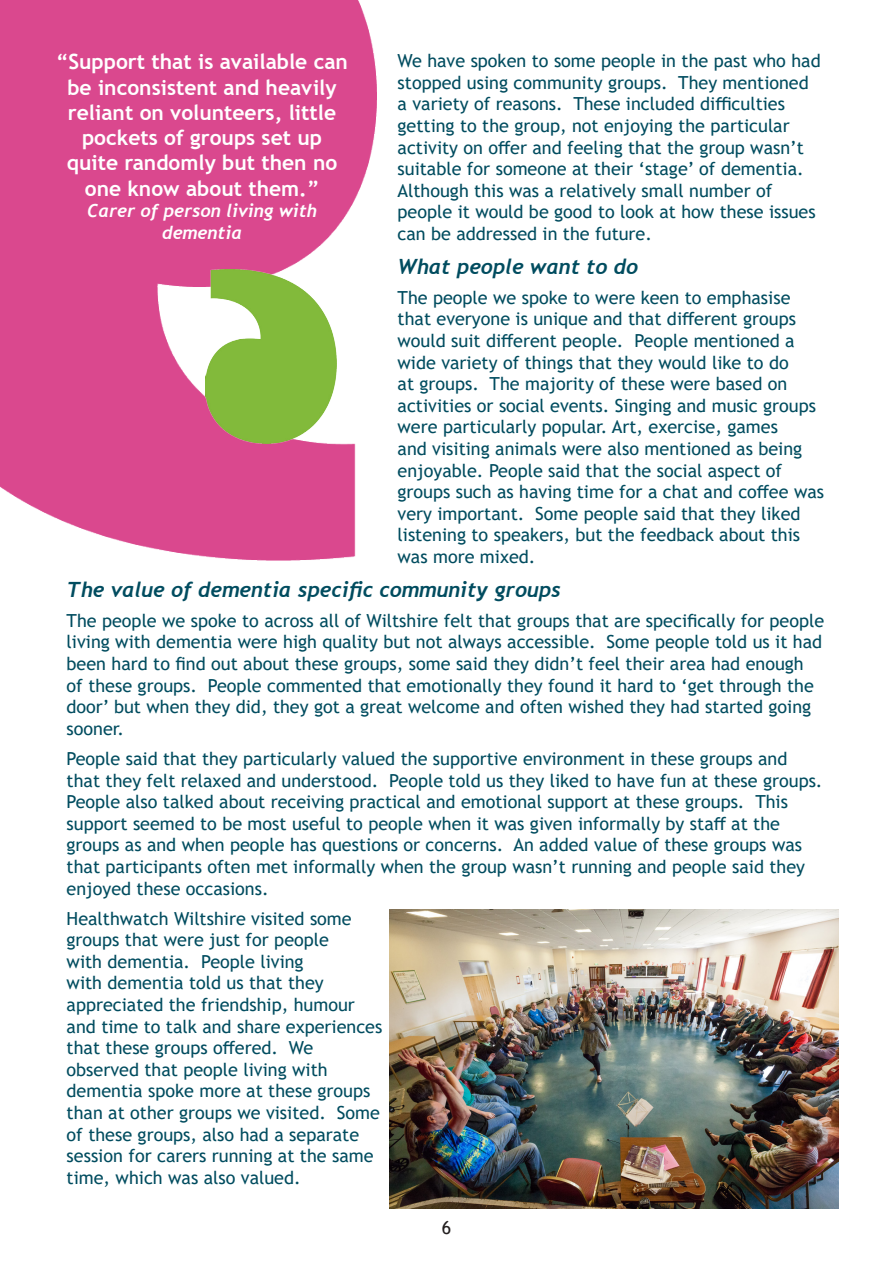
<style>
.page{position:relative;width:893px;height:1263px;background:#fff}
.page>*{position:absolute;margin:0;border:0;box-sizing:border-box;transform-origin:0 0}
.t1{font:700 21px/25.2px "Trebuchet MS";color:#fff;text-align:center}
.t2{font:italic 700 21px "Trebuchet";color:#014c5f}
.t3{font:18px/21.6px "Trebuchet MS";color:#014c5f}
.t4{font:italic 700 18px/21.6px "Trebuchet";color:#fff;text-align:center}
.t5{font:18px "Trebuchet MS";color:#231f20}
</style>
<div class="page">
<img style="left:0;top:0;width:376px;height:561px">
<img style="left:205px;top:269px;width:132px;height:175px">
<img style="left:390px;top:909px;width:449px;height:300px">
<p class="t1" style="left:56px;top:49px;width:293px">“Support that is available can be inconsistent and heavily reliant on volunteers, little pockets of groups set up quite randomly but then no one know about them.”</p>
<p class="t4" style="left:87px;top:200px;width:231px">Carer of person living with dementia</p>
<p class="t3" style="left:398px;top:50px;width:425px">We have spoken to some people in the past who had stopped using community groups. They mentioned a variety of reasons. These included difficulties getting to the group, not enjoying the particular activity on offer and feeling that the group wasn’t suitable for someone at their ‘stage’ of dementia.<br>Although this was a relatively small number of people it would be good to look at how these issues can be addressed in the future.</p>
<p class="t2" style="left:398px;top:253px;width:242px">What people want to do</p>
<p class="t3" style="left:398px;top:286px;width:428px">The people we spoke to were keen to emphasise that everyone is unique and that different groups would suit different people. People mentioned a wide variety of things that they would like to do<br>at groups. The majority of these were based on activities or social events. Singing and music groups were particularly popular. Art, exercise, games<br>and visiting animals were also mentioned as being enjoyable. People said that the social aspect of groups such as having time for a chat and coffee was very important. Some people said that they liked listening to speakers, but the feedback about this was more mixed.</p>
<p class="t2" style="left:67px;top:576px;width:496px">The value of dementia specific community groups</p>
<p class="t3" style="left:67px;top:609px;width:759px">The people we spoke to across all of Wiltshire felt that groups that are specifically for people living with dementia were high quality but not always accessible. Some people told us it had been hard to find out about these groups, some said they didn’t feel their area had enough of these groups. People commented that emotionally they found it hard to ‘get through the door’ but when they did, they got a great welcome and often wished they had started going sooner.</p>
<p class="t3" style="left:67px;top:748px;width:757px">People said that they particularly valued the supportive environment in these groups and that they felt relaxed and understood. People told us they liked to have fun at these groups.<br>People also talked about receiving practical and emotional support at these groups. This support seemed to be most useful to people when it was given informally by staff at the groups as and when people has questions or concerns. An added value of these groups was that participants often met informally when the group wasn’t running and people said they enjoyed these occasions.</p>
<p class="t3" style="left:67px;top:907px;width:317px">Healthwatch Wiltshire visited some groups that were just for people<br>with dementia. People living<br>with dementia told us that they appreciated the friendship, humour and time to talk and share experiences that these groups offered. We observed that people living with dementia spoke more at these groups than at other groups we visited. Some of these groups, also had a separate session for carers running at the same time, which was also valued.</p>
<p class="t5" style="left:442px;top:1216px;width:11px">6</p>
</div>
